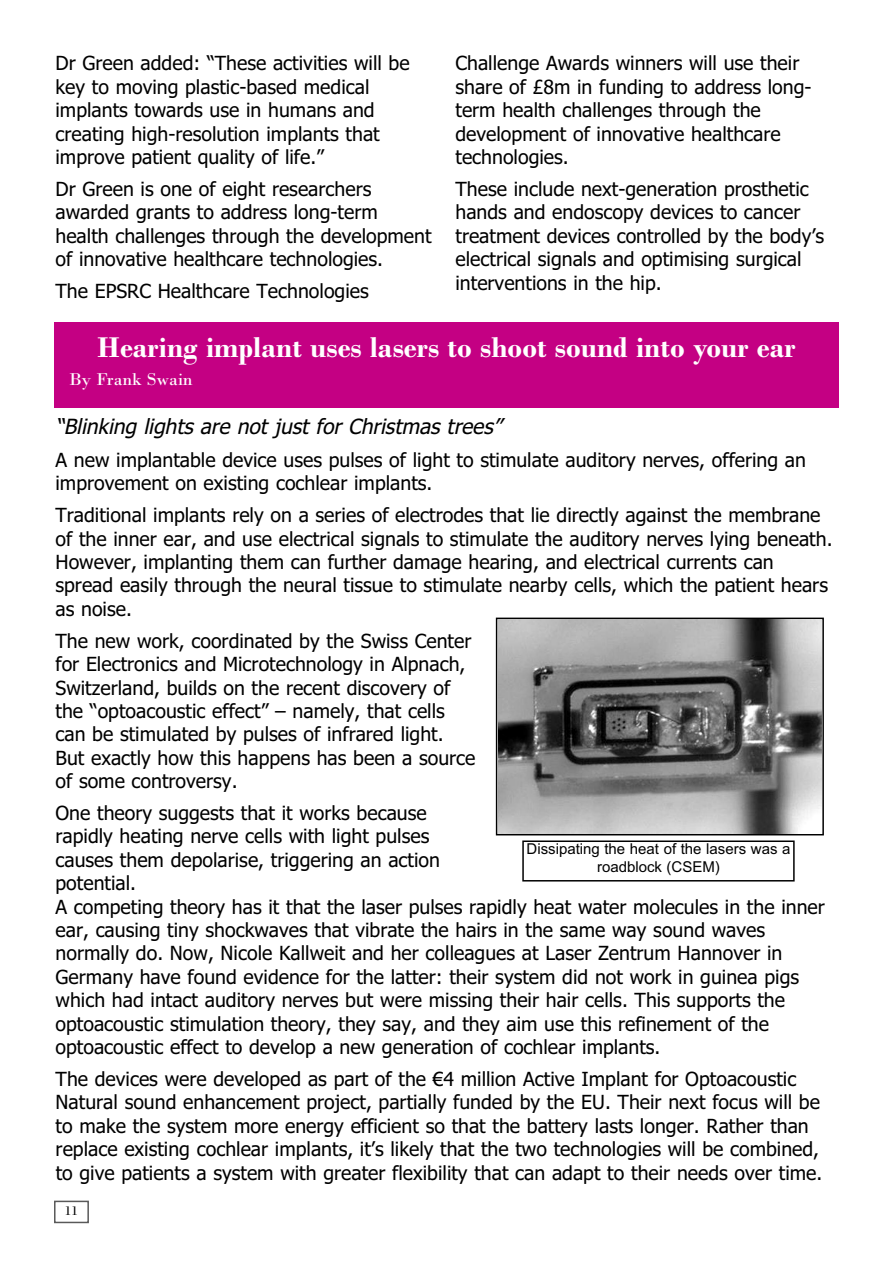
<style>
.page{position:relative;width:893px;height:1263px;background:#fff}
.page>*{position:absolute;margin:0;border:0;box-sizing:border-box;transform-origin:0 0}
.t1{font:700 30px "Bodoni";color:#fff}
.t2{font:italic 21px "Tahoma";color:#000}
.t3{font:19.5px/23.4px "Tahoma";color:#000}
.t4{font:18px "Bodoni";color:#fff}
.t5{font:15px/18px "Arial";color:#000;text-align:center}
.t6{font:13.5px "Bodoni";color:#000}
</style>
<div class="page">
<div style="left:54px;top:1200px;width:35px;height:23px;border:2px solid #595959"></div>
<div style="left:54px;top:322px;width:785px;height:86px;background:#c40083"></div>
<div style="left:496px;top:618px;width:328px;height:217px;border:2px solid #000"></div>
<img style="left:498px;top:619px;width:324px;height:215px">
<div style="left:522px;top:840px;width:273px;height:41px;border:2px solid #000"></div>
<p class="t3" style="left:56px;top:52px;width:356px">Dr Green added: “These activities will be key to moving plastic-based medical implants towards use in humans and creating high-resolution implants that improve patient quality of life.”</p>
<p class="t3" style="left:56px;top:177px;width:378px">Dr Green is one of eight researchers awarded grants to address long-term health challenges through the development of innovative healthcare technologies.</p>
<p class="t3" style="left:56px;top:280px;width:315px">The EPSRC Healthcare Technologies</p>
<p class="t3" style="left:455px;top:52px;width:358px">Challenge Awards winners will use their share of £8m in funding to address long&shy;term health challenges through the development of innovative healthcare technologies.</p>
<p class="t3" style="left:455px;top:177px;width:370px">These include next-generation prosthetic hands and endoscopy devices to cancer treatment devices controlled by the body’s electrical signals and optimising surgical interventions in the hip.</p>
<h1 class="t1" style="left:97px;top:329px;width:700px">Hearing implant uses lasers to shoot sound into your ear</h1>
<p class="t4" style="left:69px;top:369px;width:125px">By Frank Swain</p>
<p class="t2" style="left:56px;top:415px;width:453px">“Blinking lights are not just for Christmas trees”</p>
<p class="t3" style="left:56px;top:448px;width:752px">A new implantable device uses pulses of light to stimulate auditory nerves, offering an improvement on existing cochlear implants.</p>
<p class="t3" style="left:56px;top:504px;width:779px">Traditional implants rely on a series of electrodes that lie directly against the membrane of the inner ear, and use electrical signals to stimulate the auditory nerves lying beneath.<br>However, implanting them can further damage hearing, and electrical currents can spread easily through the neural tissue to stimulate nearby cells, which the patient hears as noise.</p>
<p class="t3" style="left:56px;top:629px;width:422px">The new work, coordinated by the Swiss Center for Electronics and Microtechnology in Alpnach, Switzerland, builds on the recent discovery of the “optoacoustic effect” – namely, that cells can be stimulated by pulses of infrared light.<br>But exactly how this happens has been a source of some controversy.</p>
<p class="t3" style="left:56px;top:801px;width:771px">One theory suggests that it works because<br>rapidly heating nerve cells with light pulses<br>causes them depolarise, triggering an action<br>potential.<br>A competing theory has it that the laser pulses rapidly heat water molecules in the inner ear, causing tiny shockwaves that vibrate the hairs in the same way sound waves normally do. Now, Nicole Kallweit and her colleagues at Laser Zentrum Hannover in Germany have found evidence for the latter: their system did not work in guinea pigs which had intact auditory nerves but were missing their hair cells. This supports the optoacoustic stimulation theory, they say, and they aim use this refinement of the optoacoustic effect to develop a new generation of cochlear implants.</p>
<p class="t3" style="left:56px;top:1067px;width:768px">The devices were developed as part of the €4 million Active Implant for Optoacoustic Natural sound enhancement project, partially funded by the EU. Their next focus will be to make the system more energy efficient so that the battery lasts longer. Rather than replace existing cochlear implants, it’s likely that the two technologies will be combined, to give patients a system with greater flexibility that can adapt to their needs over time.</p>
<p class="t5" style="left:526px;top:840px;width:265px">Dissipating the heat of the lasers was a roadblock (CSEM)</p>
<p class="t6" style="left:65px;top:1202px;width:15px">11</p>
</div>
